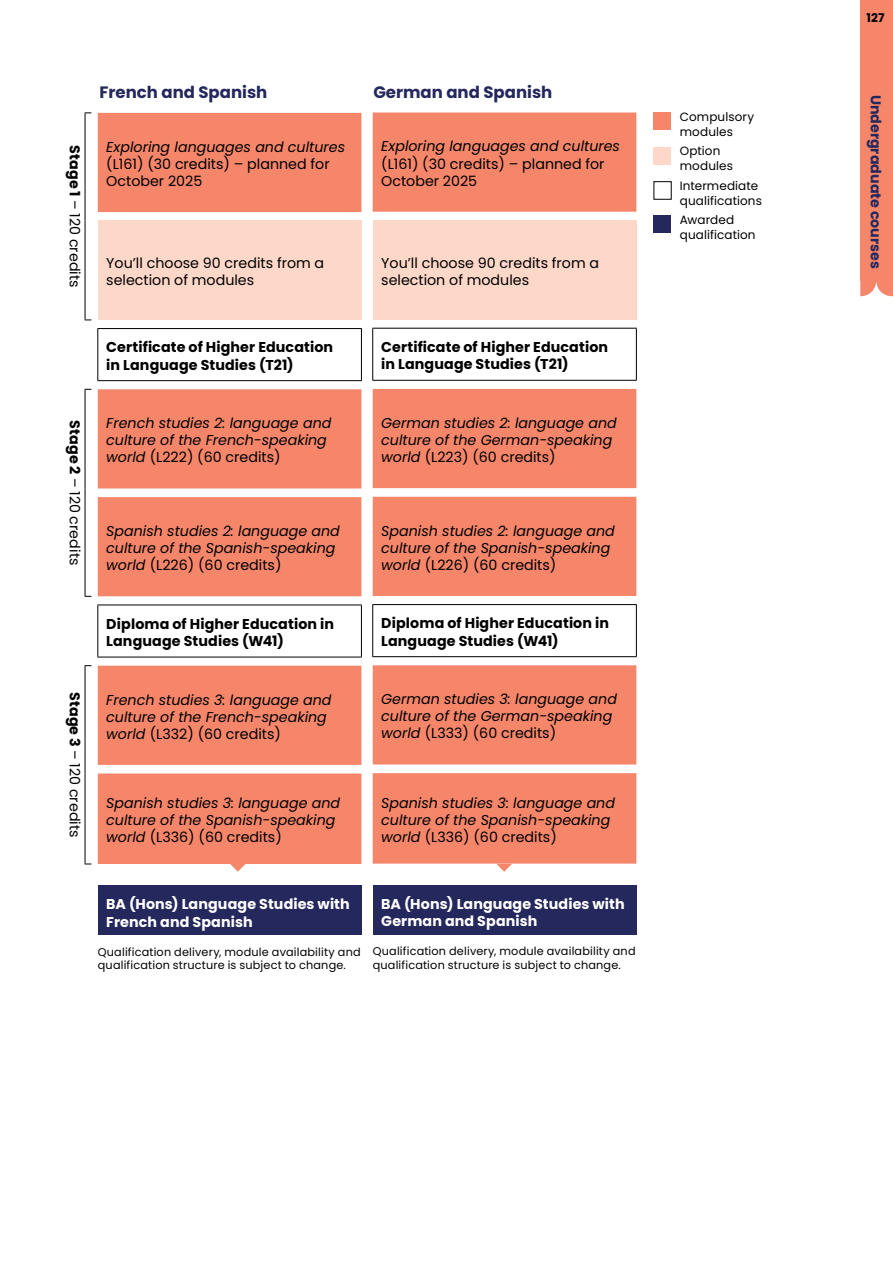
<style>
.page{position:relative;width:893px;height:1263px;background:#fff}
.page>*{position:absolute;margin:0;border:0;box-sizing:border-box;transform-origin:0 0}
.t1{font:700 16.5px "Poppins";color:#24285c}
.t2{font:italic 14.25px/17.1px "Poppins";color:#000}
.t3{font:14.25px/17.1px "Poppins";color:#000}
.t4{font:700 14.25px/17.2px "Poppins";letter-spacing:.01em;color:#000}
.t5{font:700 14.25px/17.1px "Poppins";letter-spacing:.01em;color:#fff}
.t6{font:700 14.25px "Poppins";color:#24285c}
.t7{font:12px/15px "Poppins";letter-spacing:.01em;color:#000}
.t8{font:700 12px "Poppins";color:#000}
.t9{font:11.25px/13.5px "Poppins";letter-spacing:.015em;color:#000}
.s1{font-weight:700}
.s2{font-style:normal}
</style>
<div class="page">
<svg style="left:98px;top:113px;width:263px;height:751px;fill:#f5866a"></svg>
<div style="left:98px;top:221px;width:263px;height:99px;background:#fdd7c8"></div>
<div style="left:98px;top:885px;width:263px;height:50px;background:#24285c"></div>
<hr style="left:85px;top:113px;width:1px;height:99px;background:#000">
<hr style="left:85px;top:221px;width:1px;height:99px;background:#000">
<hr style="left:97px;top:329px;width:1px;height:51px;background:#000">
<hr style="left:361px;top:329px;width:1px;height:51px;background:#000">
<hr style="left:85px;top:390px;width:1px;height:98px;background:#000">
<hr style="left:85px;top:497px;width:1px;height:99px;background:#000">
<hr style="left:97px;top:605px;width:1px;height:52px;background:#000">
<hr style="left:361px;top:605px;width:1px;height:52px;background:#000">
<hr style="left:85px;top:666px;width:1px;height:99px;background:#000">
<hr style="left:85px;top:773px;width:1px;height:91px;background:#000">
<hr style="left:97px;top:328px;width:265px;height:1px;background:#000">
<hr style="left:97px;top:380px;width:265px;height:1px;background:#000">
<hr style="left:97px;top:605px;width:265px;height:1px;background:#000">
<hr style="left:97px;top:657px;width:265px;height:1px;background:#000">
<div style="left:653px;top:112px;width:18px;height:18px;background:#f5866a"></div>
<div style="left:653px;top:147px;width:18px;height:17px;background:#fdd7c8"></div>
<div style="left:653px;top:181px;width:19px;height:19px;border:1px solid #000"></div>
<div style="left:653px;top:216px;width:18px;height:17px;background:#24285c"></div>
<svg style="left:373px;top:112px;width:263px;height:752px;fill:#f5866a"></svg>
<div style="left:373px;top:220px;width:263px;height:100px;background:#fdd7c8"></div>
<div style="left:373px;top:885px;width:263px;height:50px;background:#24285c"></div>
<hr style="left:372px;top:329px;width:1px;height:51px;background:#000">
<hr style="left:636px;top:329px;width:1px;height:51px;background:#000">
<hr style="left:372px;top:605px;width:1px;height:51px;background:#000">
<hr style="left:636px;top:605px;width:1px;height:51px;background:#000">
<hr style="left:372px;top:328px;width:265px;height:1px;background:#000">
<hr style="left:372px;top:380px;width:265px;height:1px;background:#000">
<hr style="left:372px;top:604px;width:265px;height:1px;background:#000">
<hr style="left:372px;top:656px;width:265px;height:1px;background:#000">
<svg style="left:230px;top:864px;width:16px;height:8px"></svg>
<svg style="left:496px;top:864px;width:16px;height:8px"></svg>
<svg style="left:860px;top:281px;width:33px;height:15px"></svg>
<div style="left:860px;top:0;width:33px;height:281px;background:#f5866a"></div>
<p class="t1" style="left:99px;top:83px;width:169px">French and Spanish</p>
<p class="t1" style="left:373px;top:83px;width:180px">German and Spanish</p>
<p class="t3" style="left:83px;top:145px;width:144px;rotate:90deg"><span class="s1">Stage 1</span> – 120 credits</p>
<p class="t2" style="left:106px;top:138px;width:240px">Exploring languages and cultures</p>
<p class="t3" style="left:106px;top:155px;width:225px">(L161) (30 credits) – planned for<br>October 2025</p>
<p class="t3" style="left:106px;top:255px;width:219px">You’ll choose 90 credits from a selection of modules</p>
<p class="t2" style="left:381px;top:138px;width:240px">Exploring languages and cultures</p>
<p class="t3" style="left:381px;top:155px;width:225px">(L161) (30 credits) – planned for<br>October 2025</p>
<p class="t3" style="left:381px;top:254px;width:219px">You’ll choose 90 credits from a selection of modules</p>
<p class="t4" style="left:106px;top:339px;width:228px">Certificate of Higher Education in Language Studies (T21)</p>
<p class="t3" style="left:83px;top:420px;width:147px;rotate:90deg"><span class="s1">Stage 2</span> – 120 credits</p>
<p class="t2" style="left:106px;top:415px;width:227px">French studies 2: language and culture of the French-speaking world <span class="s2">(L222) (60 credits)</span></p>
<p class="t2" style="left:106px;top:523px;width:235px">Spanish studies 2: language and culture of the Spanish-speaking world <span class="s2">(L226) (60 credits)</span></p>
<p class="t4" style="left:106px;top:615px;width:229px">Diploma of Higher Education in<br>Language Studies (W41)</p>
<p class="t3" style="left:83px;top:692px;width:147px;rotate:90deg"><span class="s1">Stage 3</span> – 120 credits</p>
<p class="t2" style="left:106px;top:691px;width:227px">French studies 3: language and culture of the French-speaking world <span class="s2">(L332) (60 credits)</span></p>
<p class="t2" style="left:106px;top:795px;width:235px">Spanish studies 3: language and culture of the Spanish-speaking world <span class="s2">(L336) (60 credits)</span></p>
<p class="t4" style="left:381px;top:338px;width:228px">Certificate of Higher Education in Language Studies (T21)</p>
<p class="t2" style="left:381px;top:414px;width:237px">German studies 2: language and culture of the German-speaking world <span class="s2">(L223) (60 credits)</span></p>
<p class="t2" style="left:381px;top:522px;width:235px">Spanish studies 2: language and culture of the Spanish-speaking world <span class="s2">(L226) (60 credits)</span></p>
<p class="t4" style="left:381px;top:615px;width:229px">Diploma of Higher Education in<br>Language Studies (W41)</p>
<p class="t2" style="left:381px;top:691px;width:237px">German studies 3: language and culture of the German-speaking world <span class="s2">(L333) (60 credits)</span></p>
<p class="t2" style="left:381px;top:794px;width:235px">Spanish studies 3: language and culture of the Spanish-speaking world <span class="s2">(L336) (60 credits)</span></p>
<p class="t5" style="left:106px;top:896px;width:245px">BA (Hons) Language Studies with<br>French and Spanish</p>
<p class="t9" style="left:98px;top:945px;width:264px">Qualification delivery, module availability and qualification structure is subject to change.</p>
<p class="t5" style="left:381px;top:895px;width:245px">BA (Hons) Language Studies with<br>German and Spanish</p>
<p class="t9" style="left:373px;top:945px;width:264px">Qualification delivery, module availability and qualification structure is subject to change.</p>
<p class="t7" style="left:680px;top:109px;width:76px">Compulsory modules</p>
<p class="t7" style="left:680px;top:144px;width:55px">Option modules</p>
<p class="t7" style="left:680px;top:178px;width:84px">Intermediate qualifications</p>
<p class="t7" style="left:680px;top:212px;width:77px">Awarded qualification</p>
<p class="t8" style="left:866px;top:11px;width:20px">127</p>
<p class="t6" style="left:884px;top:95px;width:176px;rotate:90deg">Undergraduate courses</p>
</div>
